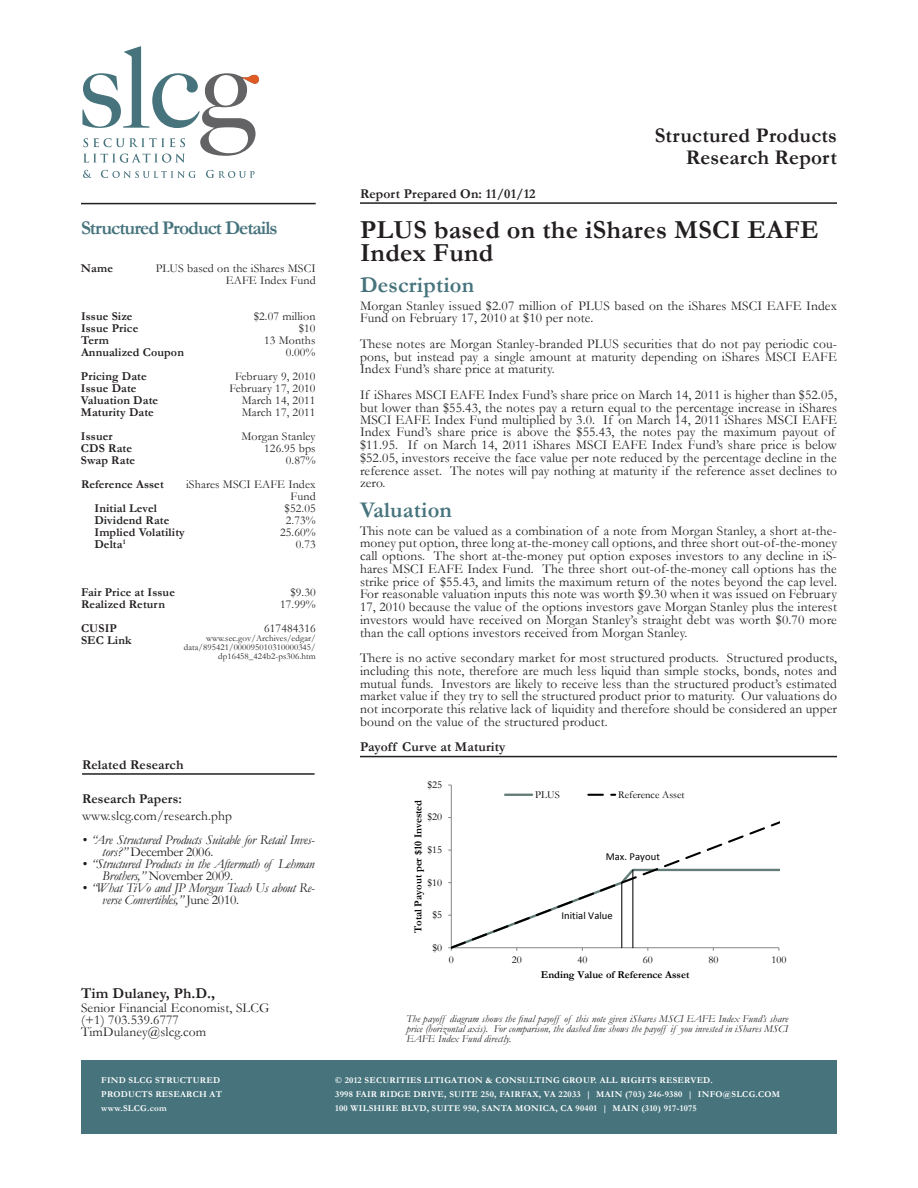
<style>
.page{position:relative;width:918px;height:1188px;background:#fff}
.page>*{position:absolute;margin:0;border:0;box-sizing:border-box;transform-origin:0 0}
.t1{font:700 26.25px/22.5px "Garamond";letter-spacing:.01em;color:#231f20}
.t2{font:700 22.5px "Garamond";letter-spacing:.01em;color:#46737c}
.t3{font:700 21px/22.5px "Garamond";letter-spacing:.01em;color:#231f20;text-align:right}
.t4{font:700 19.5px "Garamond";letter-spacing:-.05em;color:#46737c}
.t5{font:700 15px "Garamond";letter-spacing:.01em;color:#231f20}
.t6{font:13.5px/12.8px "Garamond";letter-spacing:.01em;color:#231f20}
.t7{font:italic 13.5px/12px "Garamond";letter-spacing:-.02em;color:#231f20}
.t8{font:700 13.5px "Garamond";letter-spacing:.01em;color:#231f20}
.t9{font:700 12px/12px "Garamond";letter-spacing:.01em;color:#231f20}
.t10{font:12px/12px "Garamond";letter-spacing:.01em;color:#231f20;text-align:right}
.t11{font:700 10.65px "Garamond";color:#000}
.t12{font:10.65px "Garamond";color:#000}
.t13{font:10.65px "Calibri";color:#000}
.t14{font:italic 10.5px/9.8px "Garamond";letter-spacing:.01em;color:#231f20;text-align:justify}
.t15{font:700 9px/14.2px "Garamond";letter-spacing:.03em;color:#fff}
.t16{font:9px/9px "Garamond";letter-spacing:.01em;color:#231f20;text-align:right}
.s1{font-style:normal}
</style>
<div class="page">
<hr style="left:360px;top:202px;width:477px;height:2px;background:#231f20">
<hr style="left:360px;top:756px;width:477px;height:1px;background:#231f20">
<hr style="left:451px;top:785px;width:1px;height:163px;background:#868686">
<svg style="left:448px;top:867px;width:332px;height:84px"></svg>
<svg style="left:451px;top:815px;width:329px;height:133px"></svg>
<hr style="left:621px;top:883px;width:1px;height:65px;background:#000">
<hr style="left:632px;top:870px;width:1px;height:78px;background:#000">
<hr style="left:505px;top:794px;width:27px;height:2px;background:#627d77">
<svg style="left:588px;top:794px;width:27px;height:2px"></svg>
<hr style="left:81px;top:203px;width:235px;height:1px;background:#231f20">
<div style="left:81px;top:1061px;width:234px;height:73px;background:#46737c"></div>
<div style="left:315px;top:1061px;width:522px;height:73px;background:#46737c"></div>
<hr style="left:82px;top:773px;width:233px;height:2px;background:#231f20">
<svg style="left:83px;top:170px;width:9px;height:8px"></svg>
<svg style="left:101px;top:170px;width:95px;height:8px"></svg>
<svg style="left:206px;top:170px;width:49px;height:8px"></svg>
<svg style="left:82px;top:46px;width:177px;height:117px"></svg>
<h3 class="t4" style="left:81px;top:215px;width:198px">Structured Product Details</h3>
<p class="t9" style="left:81px;top:263px;width:33px">Name</p>
<p class="t10" style="left:156px;top:262px;width:161px">PLUS based on the iShares MSCI<br>EAFE Index Fund</p>
<p class="t10" style="left:254px;top:310px;width:63px">$2.07 million $10<br>13 Months<br>0.00%</p>
<p class="t10" style="left:229px;top:370px;width:88px">February 9, 2010<br>February 17, 2010<br>March 14, 2011<br>March 17, 2011</p>
<p class="t9" style="left:81px;top:310px;width:104px">Issue Size<br>Issue Price<br>Term<br>Annualized Coupon</p>
<p class="t9" style="left:81px;top:370px;width:79px">Pricing Date<br>Issue Date<br>Valuation Date<br>Maturity Date</p>
<p class="t9" style="left:81px;top:430px;width:56px">Issuer<br>CDS Rate<br>Swap Rate</p>
<p class="t10" style="left:241px;top:430px;width:76px">Morgan Stanley<br>126.95 bps<br>0.87%</p>
<p class="t9" style="left:94px;top:502px;width:92px">Initial Level<br>Dividend Rate<br>Implied Volatility<br>Delta<sup>1</sup></p>
<p class="t10" style="left:280px;top:502px;width:37px">$52.05<br>2.73%<br>25.60%<br>0.73</p>
<p class="t9" style="left:81px;top:479px;width:84px">Reference Asset</p>
<p class="t10" style="left:186px;top:478px;width:131px">iShares MSCI EAFE Index<br>Fund</p>
<p class="t9" style="left:81px;top:586px;width:95px">Fair Price at Issue<br>Realized Return</p>
<p class="t9" style="left:81px;top:622px;width:52px">CUSIP<br>SEC Link</p>
<p class="t10" style="left:280px;top:586px;width:37px">$9.30<br>17.99%</p>
<p class="t10" style="left:264px;top:622px;width:53px">617484316</p>
<p class="t16" style="left:184px;top:633px;width:133px">www.sec.gov/Archives/edgar/ data/895421/000095010310000345/ dp16458_424b2-ps306.htm</p>
<p class="t8" style="left:82px;top:755px;width:103px">Related Research</p>
<p class="t8" style="left:82px;top:790px;width:102px">Research Papers:</p>
<p class="t6" style="left:82px;top:809px;width:151px">www.slcg.com/research.php</p>
<p class="t7" style="left:102px;top:833px;width:214px;text-indent:-20px">• “Are Structured Products Suitable for Retail Inves&shy;tors?” <span class="s1">December 2006.</span></p>
<p class="t7" style="left:102px;top:857px;width:214px;text-indent:-20px">• “Structured Products in the Aftermath of Lehman<br>Brothers,” <span class="s1">November 2009.</span></p>
<p class="t7" style="left:102px;top:881px;width:214px;text-indent:-20px">• “What TiVo and JP Morgan Teach Us about Re&shy;verse Convertibles,” <span class="s1">June 2010.</span></p>
<h3 class="t3" style="left:655px;top:124px;width:184px">Structured Products<br>Research Report</h3>
<p class="t8" style="left:360px;top:184px;width:177px">Report Prepared On: 11/01/12</p>
<h1 class="t1" style="left:360px;top:219px;width:460px">PLUS based on the iShares MSCI EAFE<br>Index Fund</h1>
<h2 class="t2" style="left:360px;top:270px;width:116px">Description</h2>
<p class="t6" style="left:360px;top:299px;width:478px">Morgan Stanley issued $2.07 million of PLUS based on the iShares MSCI EAFE Index<br>Fund on February 17, 2010 at $10 per note.</p>
<p class="t6" style="left:360px;top:337px;width:479px;text-align:justify">These notes are Morgan Stanley-branded PLUS securities that do not pay periodic cou&shy;pons, but instead pay a single amount at maturity depending on iShares MSCI EAFE Index Fund’s share price at maturity.</p>
<p class="t6" style="left:360px;top:388px;width:478px">If iShares MSCI EAFE Index Fund’s share price on March 14, 2011 is higher than $52.05, but lower than $55.43, the notes pay a return equal to the percentage increase in iShares MSCI EAFE Index Fund multiplied by 3.0. If on March 14, 2011 iShares MSCI EAFE Index Fund’s share price is above the $55.43, the notes pay the maximum payout of $11.95. If on March 14, 2011 iShares MSCI EAFE Index Fund’s share price is below $52.05, investors receive the face value per note reduced by the percentage decline in the reference asset. The notes will pay nothing at maturity if the reference asset declines to zero.</p>
<h2 class="t2" style="left:360px;top:495px;width:94px">Valuation</h2>
<p class="t6" style="left:360px;top:524px;width:478px;text-align:justify">This note can be valued as a combination of a note from Morgan Stanley, a short at-the&shy;money put option, three long at-the-money call options, and three short out-of-the-money call options. The short at-the-money put option exposes investors to any decline in iS&shy;hares MSCI EAFE Index Fund. The three short out-of-the-money call options has the strike price of $55.43, and limits the maximum return of the notes beyond the cap level.<br>For reasonable valuation inputs this note was worth $9.30 when it was issued on February 17, 2010 because the value of the options investors gave Morgan Stanley plus the interest investors would have received on Morgan Stanley’s straight debt was worth $0.70 more than the call options investors received from Morgan Stanley.</p>
<p class="t6" style="left:360px;top:651px;width:479px;text-align:justify">There is no active secondary market for most structured products. Structured products, including this note, therefore are much less liquid than simple stocks, bonds, notes and mutual funds. Investors are likely to receive less than the structured product’s estimated market value if they try to sell the structured product prior to maturity. Our valuations do not incorporate this relative lack of liquidity and therefore should be considered an upper bound on the value of the structured product.</p>
<p class="t8" style="left:360px;top:738px;width:147px">Payoff Curve at Maturity</p>
<p class="t12" style="left:427px;top:777px;width:16px">$25</p>
<p class="t11" style="left:411px;top:933px;width:135px;rotate:-90deg">Total Payout per $10 Invested</p>
<p class="t12" style="left:427px;top:810px;width:16px">$20</p>
<p class="t12" style="left:427px;top:843px;width:16px">$15</p>
<p class="t12" style="left:427px;top:875px;width:16px">$10</p>
<p class="t12" style="left:432px;top:908px;width:11px">$5</p>
<p class="t12" style="left:432px;top:940px;width:11px">$0</p>
<p class="t12" style="left:535px;top:787px;width:26px">PLUS</p>
<p class="t12" style="left:618px;top:787px;width:68px">Reference Asset</p>
<p class="t13" style="left:606px;top:849px;width:56px">Max. Payout</p>
<p class="t13" style="left:562px;top:909px;width:53px">Initial Value</p>
<p class="t12" style="left:449px;top:953px;width:6px">0</p>
<p class="t12" style="left:512px;top:953px;width:11px">20</p>
<p class="t12" style="left:577px;top:953px;width:11px">40</p>
<p class="t12" style="left:643px;top:953px;width:11px">60</p>
<p class="t12" style="left:708px;top:953px;width:11px">80</p>
<p class="t12" style="left:771px;top:953px;width:16px">100</p>
<p class="t11" style="left:541px;top:968px;width:150px">Ending Value of Reference Asset</p>
<p class="t5" style="left:81px;top:983px;width:136px">Tim Dulaney, Ph.D.,</p>
<p class="t6" style="left:81px;top:1001px;width:190px;line-height:12px">Senior Financial Economist, SLCG (+1) 703.539.6777<br>TimDulaney@slcg.com</p>
<p class="t15" style="left:101px;top:1073px;width:122px">FIND SLCG STRUCTURED<br>PRODUCTS RESEARCH AT www.SLCG.com</p>
<p class="t15" style="left:335px;top:1073px;width:446px">© 2012 SECURITIES LITIGATION &amp; CONSULTING GROUP. ALL RIGHTS RESERVED.<br>3998 FAIR RIDGE DRIVE, SUITE 250, FAIRFAX, VA 22033 | MAIN (703) 246-9380 | INFO@SLCG.COM<br>100 WILSHIRE BLVD, SUITE 950, SANTA MONICA, CA 90401 | MAIN (310) 917-1075</p>
<p class="t14" style="left:406px;top:1014px;width:383px">The payoff diagram shows the final payoff of this note given iShares MSCI EAFE Index Fund’s share price (horizontal axis). For comparison, the dashed line shows the payoff if you invested in iShares MSCI EAFE Index Fund directly.</p>
</div>
